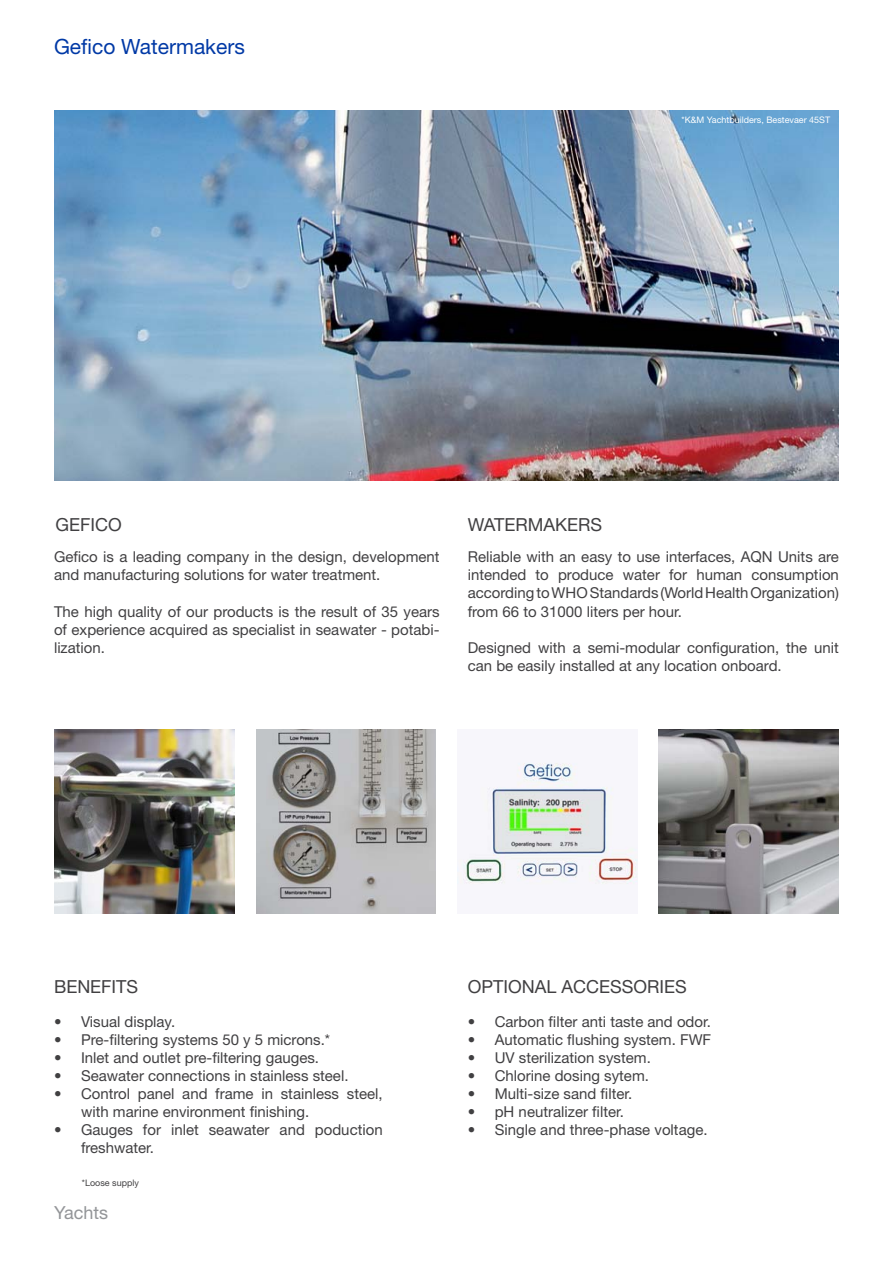
<style>
.page{position:relative;width:893px;height:1263px;background:#fff}
.page>*{position:absolute;margin:0;border:0;box-sizing:border-box;transform-origin:0 0}
.t1{font:21px "Helvetica Neue";color:#0039a6}
.t2{font:18px "Helvetica Neue";color:#414042}
.t3{font:18px "Helvetica Neue";color:#939598}
.t4{font:15px/18px "Helvetica Neue";color:#414042}
.t5{font:9px "Helvetica Neue";color:#fff}
.t6{font:9px "Helvetica Neue";color:#414042}
</style>
<div class="page">
<img style="left:54px;top:729px;width:180px;height:184px">
<img style="left:256px;top:729px;width:180px;height:184px">
<img style="left:659px;top:729px;width:180px;height:184px">
<img style="left:54px;top:111px;width:785px;height:369px">
<img style="left:458px;top:762px;width:180px;height:122px">
<h1 class="t1" style="left:54px;top:34px;width:192px">Gefico Watermakers</h1>
<p class="t5" style="left:682px;top:115px;width:150px">*K&amp;M Yachtbuilders, Bestevaer 45ST</p>
<p class="t2" style="left:56px;top:513px;width:68px">GEFICO</p>
<p class="t4" style="left:54px;top:548px;width:387px">Gefico is a leading company in the design, development and manufacturing solutions for water treatment.</p>
<p class="t4" style="left:54px;top:602px;width:387px;text-align:justify">The high quality of our products is the result of 35 years of experience acquired as specialist in seawater - potabi&shy;lization.</p>
<p class="t2" style="left:468px;top:513px;width:136px">WATERMAKERS</p>
<p class="t4" style="left:468px;top:548px;width:373px;text-align:justify">Reliable with an easy to use interfaces, AQN Units are intended to produce water for human consumption according to WHO Standards (World Health Organization) from 66 to 31000 liters per hour.</p>
<p class="t4" style="left:468px;top:638px;width:373px">Designed with a semi-modular configuration, the unit can be easily installed at any location onboard.</p>
<p class="t2" style="left:54px;top:976px;width:86px">BENEFITS</p>
<p class="t4" style="left:54px;top:1012px;width:123px">• Visual display.</p>
<p class="t4" style="left:54px;top:1030px;width:278px">• Pre-filtering systems 50 y 5 microns.*</p>
<p class="t4" style="left:54px;top:1048px;width:267px">• Inlet and outlet pre-filtering gauges.</p>
<p class="t4" style="left:54px;top:1066px;width:296px">• Seawater connections in stainless steel.</p>
<p class="t4" style="left:81px;top:1084px;width:303px;text-indent:-27px">• Control panel and frame in stainless steel, with marine environment finishing.</p>
<p class="t4" style="left:81px;top:1120px;width:303px;text-indent:-27px">• Gauges for inlet seawater and poduction freshwater.</p>
<p class="t6" style="left:82px;top:1177px;width:59px">*Loose supply</p>
<p class="t3" style="left:54px;top:1202px;width:56px">Yachts</p>
<p class="t2" style="left:468px;top:976px;width:221px">OPTIONAL ACCESSORIES</p>
<p class="t4" style="left:468px;top:1012px;width:245px">• Carbon filter anti taste and odor.</p>
<p class="t4" style="left:468px;top:1030px;width:245px">• Automatic flushing system. FWF</p>
<p class="t4" style="left:468px;top:1048px;width:185px">• UV sterilization system.</p>
<p class="t4" style="left:468px;top:1066px;width:183px">• Chlorine dosing sytem.</p>
<p class="t4" style="left:468px;top:1084px;width:166px">• Multi-size sand filter.</p>
<p class="t4" style="left:468px;top:1102px;width:158px">• pH neutralizer filter.</p>
<p class="t4" style="left:468px;top:1120px;width:241px">• Single and three-phase voltage.</p>
</div>
